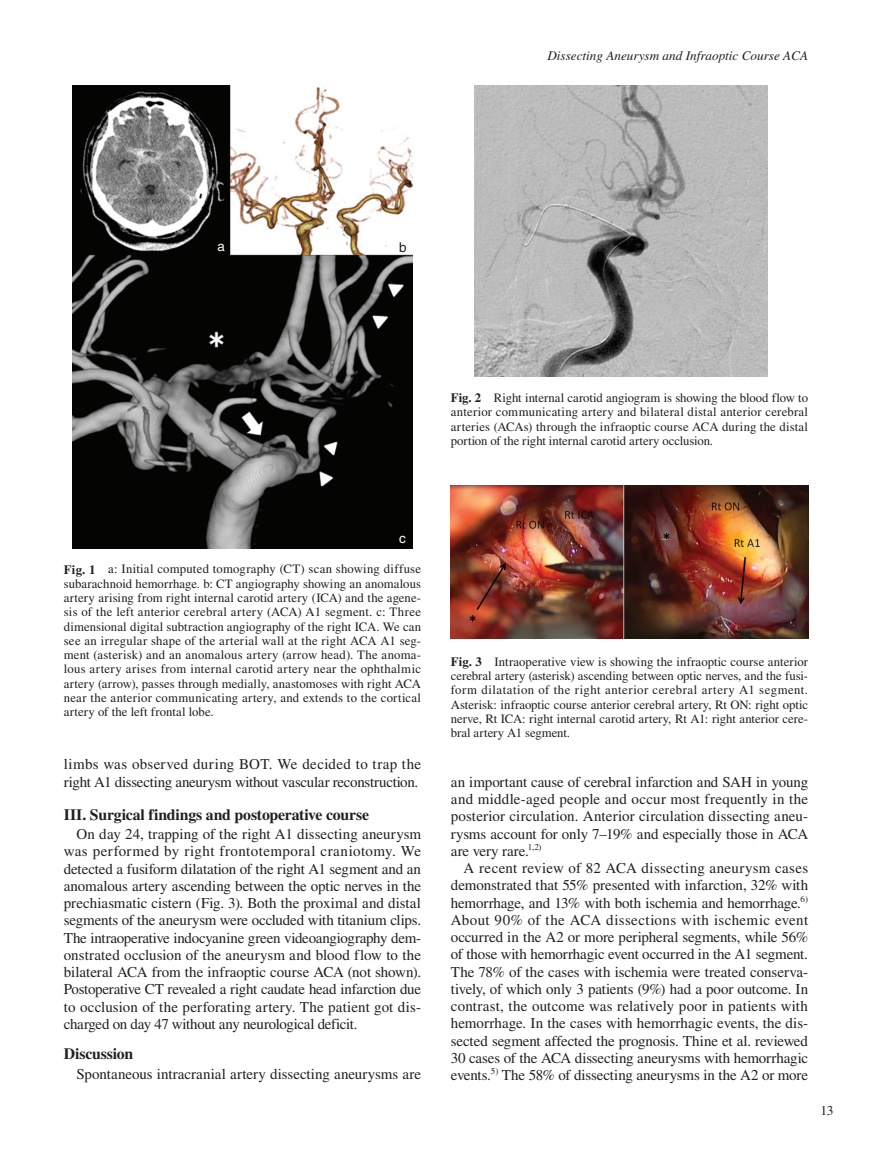
<style>
.page{position:relative;width:872px;height:1170px;background:#fff}
.page>*{position:absolute;margin:0;border:0;box-sizing:border-box;transform-origin:0 0}
.atcs12-HeadingLevel{font:700 15.75px "Times";letter-spacing:-.01em;color:#231f20}
.atcs11-BodyParaInden{font:15px/17.2px "Times";letter-spacing:-.01em;color:#231f20;text-align:justify}
.目次奇数{font:13.5px "Times";color:#231f20}
.図に付けるA{font:13.5px "Helvetica";color:#fff}
.図に付けるA-2{font:13.5px "Helvetica";color:#231f20}
.t1{font:italic 13.2px "Times";color:#231f20}
.atcs18-FigLegend{font:12.75px/14.2px "Times";letter-spacing:.005em;color:#231f20;text-align:justify}
.s1{font-weight:700}
</style>
<div class="page">
<img style="left:72px;top:85px;width:340px;height:464px">
<img style="left:474px;top:85px;width:293px;height:291px">
<img style="left:451px;top:485px;width:357px;height:153px">
<p class="t1" style="left:547px;top:48px;width:262px">Dissecting Aneurysm and Infraoptic Course ACA</p>
<p class="図に付けるA" style="left:217px;top:239px;width:9px">a</p>
<p class="図に付けるA-2" style="left:399px;top:239px;width:9px">b</p>
<p class="atcs18-FigLegend" style="left:451px;top:390px;width:359px"><span class="s1">Fig. 2</span> Right internal carotid angiogram is showing the blood flow to anterior communicating artery and bilateral distal anterior cerebral arteries (ACAs) through the infraoptic course ACA during the distal portion of the right internal carotid artery occlusion.</p>
<p class="図に付けるA" style="left:399px;top:531px;width:8px">c</p>
<p class="atcs18-FigLegend" style="left:64px;top:562px;width:359px"><span class="s1">Fig. 1</span> a: Initial computed tomography (CT) scan showing diffuse subarachnoid hemorrhage. b: CT angiography showing an anomalous artery arising from right internal carotid artery (ICA) and the agene&shy;sis of the left anterior cerebral artery (ACA) A1 segment. c: Three dimensional digital subtraction angiography of the right ICA. We can see an irregular shape of the arterial wall at the right ACA A1 seg&shy;ment (asterisk) and an anomalous artery (arrow head). The anoma&shy;lous artery arises from internal carotid artery near the ophthalmic artery (arrow), passes through medially, anastomoses with right ACA near the anterior communicating artery, and extends to the cortical artery of the left frontal lobe.</p>
<p class="atcs11-BodyParaInden" style="left:64px;top:755px;width:359px">limbs was observed during BOT. We decided to trap the right A1 dissecting aneurysm without vascular reconstruction.</p>
<p class="atcs12-HeadingLevel" style="left:64px;top:804px;width:307px">III. Surgical findings and postoperative course</p>
<p class="atcs11-BodyParaInden" style="left:64px;top:825px;width:359px;text-indent:13px">On day 24, trapping of the right A1 dissecting aneurysm was performed by right frontotemporal craniotomy. We detected a fusiform dilatation of the right A1 segment and an anomalous artery ascending between the optic nerves in the prechiasmatic cistern (Fig. 3). Both the proximal and distal segments of the aneurysm were occluded with titanium clips.<br>The intraoperative indocyanine green videoangiography dem&shy;onstrated occlusion of the aneurysm and blood flow to the bilateral ACA from the infraoptic course ACA (not shown).<br>Postoperative CT revealed a right caudate head infarction due to occlusion of the perforating artery. The patient got dis&shy;charged on day 47 without any neurological deficit.</p>
<p class="atcs12-HeadingLevel" style="left:64px;top:1044px;width:71px">Discussion</p>
<p class="atcs11-BodyParaInden" style="left:77px;top:1064px;width:346px">Spontaneous intracranial artery dissecting aneurysms are</p>
<p class="atcs18-FigLegend" style="left:451px;top:654px;width:359px"><span class="s1">Fig. 3</span> Intraoperative view is showing the infraoptic course anterior cerebral artery (asterisk) ascending between optic nerves, and the fusi&shy;form dilatation of the right anterior cerebral artery A1 segment.<br>Asterisk: infraoptic course anterior cerebral artery, Rt ON: right optic nerve, Rt ICA: right internal carotid artery, Rt A1: right anterior cere&shy;bral artery A1 segment.</p>
<p class="atcs11-BodyParaInden" style="left:451px;top:773px;width:359px">an important cause of cerebral infarction and SAH in young and middle-aged people and occur most frequently in the posterior circulation. Anterior circulation dissecting aneu&shy;rysms account for only 7–19% and especially those in ACA are very rare.<sup>1,2)</sup></p>
<p class="atcs11-BodyParaInden" style="left:451px;top:859px;width:359px;text-indent:13px">A recent review of 82 ACA dissecting aneurysm cases demonstrated that 55% presented with infarction, 32% with hemorrhage, and 13% with both ischemia and hemorrhage.<sup>6)<br></sup>About 90% of the ACA dissections with ischemic event occurred in the A2 or more peripheral segments, while 56% of those with hemorrhagic event occurred in the A1 segment.<br>The 78% of the cases with ischemia were treated conserva&shy;tively, of which only 3 patients (9%) had a poor outcome. In contrast, the outcome was relatively poor in patients with hemorrhage. In the cases with hemorrhagic events, the dis&shy;sected segment affected the prognosis. Thine et al. reviewed 30 cases of the ACA dissecting aneurysms with hemorrhagic events.<sup>5)</sup> The 58% of dissecting aneurysms in the A2 or more</p>
<p class="目次奇数" style="left:820px;top:1102px;width:15px">13</p>
</div>
